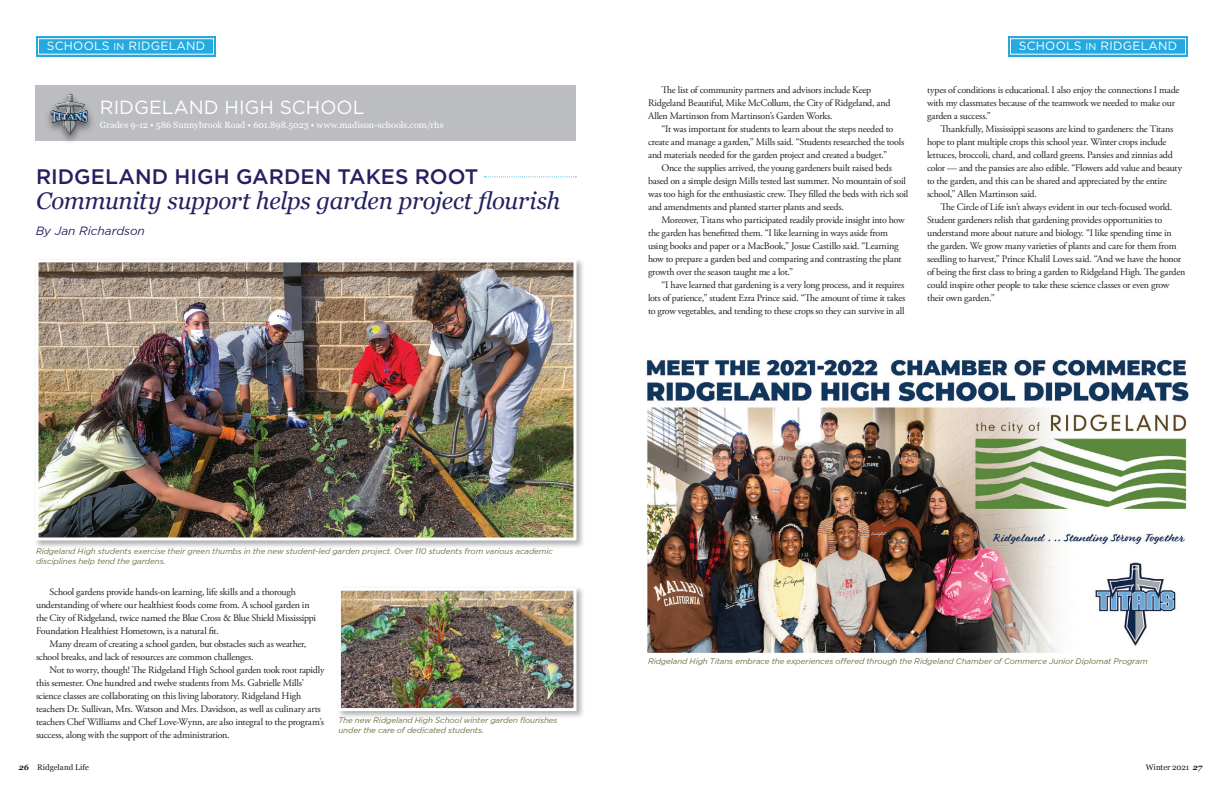
<style>
.page{position:relative;width:1224px;height:792px;background:#fff}
.page>*{position:absolute;margin:0;border:0;box-sizing:border-box;transform-origin:0 0}
.t1{font:italic 24px "Georgia";letter-spacing:-.015em;color:#252161}
.t2{font:500 21px "Gotham";color:#252161}
.t3{font:19px "Gotham";color:#fff}
.t4{font:12px "Gotham";letter-spacing:.02em;color:#fff}
.t5{font:italic 12px "Gotham";letter-spacing:-.005em;color:#252161}
.t6{font:10px/13px "Adobe Garamond Pro";letter-spacing:-.02em;color:#231f20}
.t7{font:9px "Georgia";letter-spacing:.01em;color:#fff}
.t8{font:italic 8px/9.6px "Gotham";letter-spacing:-.005em;color:#696e3b}
.t9{font:8px "Georgia";letter-spacing:-.005em;color:#231f20}
.s1{font-size:10px}
.s2{font-weight:700;font-style:italic}
</style>
<div class="page">
<div style="left:35px;top:86px;width:541px;height:55px;background:#bcbdc0"></div>
<div style="left:43px;top:92px;width:52px;height:53px;background:#231f20;opacity:.6"></div>
<img style="left:50px;top:94px;width:22px;height:41px">
<div style="left:34px;top:258px;width:551px;height:291px;background:#231f20;opacity:.35"></div>
<img style="left:40px;top:263px;width:532px;height:273px">
<div style="left:36px;top:259px;width:540px;height:281px;border:3px solid #fff"></div>
<div style="left:336px;top:586px;width:249px;height:134px;background:#231f20;opacity:.35"></div>
<img style="left:342px;top:592px;width:230px;height:115px">
<div style="left:338px;top:588px;width:238px;height:123px;border:3px solid #fff"></div>
<svg style="left:484px;top:176px;width:92px;height:1px"></svg>
<img style="left:646px;top:359px;width:543px;height:294px">
<div style="left:1008px;top:36px;width:180px;height:21px;background:#24aae1"></div>
<div style="left:1010px;top:38px;width:176px;height:16px;border:1px solid #fff"></div>
<div style="left:36px;top:36px;width:180px;height:21px;background:#24aae1"></div>
<div style="left:38px;top:38px;width:176px;height:16px;border:1px solid #fff"></div>
<p class="t4" style="left:47px;top:38px;width:160px">SCHOOLS <span class="s1">IN</span> RIDGELAND</p>
<p class="t4" style="left:1019px;top:38px;width:160px">SCHOOLS <span class="s1">IN</span> RIDGELAND</p>
<h3 class="t3" style="left:100px;top:95px;width:266px">RIDGELAND HIGH SCHOOL</h3>
<p class="t7" style="left:100px;top:118px;width:345px">Grades 9-12 • 586 Sunnybrook Road • 601.898.5023 • www.madison-schools.com/rhs</p>
<h2 class="t2" style="left:36px;top:163px;width:444px">RIDGELAND HIGH GARDEN TAKES ROOT</h2>
<h1 class="t1" style="left:36px;top:183px;width:526px">Community support helps garden project flourish</h1>
<p class="t5" style="left:36px;top:224px;width:111px">By Jan Richardson</p>
<p class="t6" style="left:648px;top:83px;width:244px;text-indent:14px">The list of community partners and advisors include Keep<br>Ridgeland Beautiful, Mike McCollum, the City of Ridgeland, and<br>Allen Martinson from Martinson’s Garden Works.</p>
<p class="t6" style="left:648px;top:122px;width:258px;text-indent:14px">“It was important for students to learn about the steps needed to create and manage a garden,” Mills said. “Students researched the tools and materials needed for the garden project and created a budget.”</p>
<p class="t6" style="left:648px;top:161px;width:262px;text-indent:14px">Once the supplies arrived, the young gardeners built raised beds based on a simple design Mills tested last summer. No mountain of soil was too high for the enthusiastic crew. They filled the beds with rich soil and amendments and planted starter plants and seeds.</p>
<p class="t6" style="left:648px;top:213px;width:258px;text-indent:14px">Moreover, Titans who participated readily provide insight into how the garden has benefitted them. “I like learning in ways aside from using books and paper or a MacBook,” Josue Castillo said. “Learning how to prepare a garden bed and comparing and contrasting the plant growth over the season taught me a lot.”</p>
<p class="t6" style="left:648px;top:278px;width:259px;text-indent:14px">“I have learned that gardening is a very long process, and it requires lots of patience,” student Ezra Prince said. “The amount of time it takes to grow vegetables, and tending to these crops so they can survive in all</p>
<p class="t6" style="left:927px;top:83px;width:254px">types of conditions is educational. I also enjoy the connections I made with my classmates because of the teamwork we needed to make our garden a success.”</p>
<p class="t6" style="left:927px;top:122px;width:257px;text-indent:14px">Thankfully, Mississippi seasons are kind to gardeners: the Titans hope to plant multiple crops this school year. Winter crops include lettuces, broccoli, chard, and collard greens. Pansies and zinnias add color — and the pansies are also edible. “Flowers add value and beauty to the garden, and this can be shared and appreciated by the entire school,” Allen Martinson said.</p>
<p class="t6" style="left:927px;top:200px;width:260px;text-indent:14px">The Circle of Life isn’t always evident in our tech-focused world.<br>Student gardeners relish that gardening provides opportunities to understand more about nature and biology. “I like spending time in the garden. We grow many varieties of plants and care for them from seedling to harvest,” Prince Khalil Loves said. “And we have the honor of being the first class to bring a garden to Ridgeland High. The garden could inspire other people to take these science classes or even grow their own garden.”</p>
<p class="t8" style="left:36px;top:547px;width:519px">Ridgeland High students exercise their green thumbs in the new student-led garden project. Over 110 students from various academic disciplines help tend the gardens.</p>
<p class="t6" style="left:36px;top:586px;width:281px;text-indent:14px">School gardens provide hands-on learning, life skills and a thorough understanding of where our healthiest foods come from. A school garden in the City of Ridgeland, twice named the Blue Cross &amp; Blue Shield Mississippi Foundation Healthiest Hometown, is a natural fit.</p>
<p class="t6" style="left:36px;top:638px;width:272px;text-indent:14px">Many dream of creating a school garden, but obstacles such as weather, school breaks, and lack of resources are common challenges.</p>
<p class="t6" style="left:36px;top:664px;width:290px;text-indent:14px">Not to worry, though! The Ridgeland High School garden took root rapidly this semester. One hundred and twelve students from Ms. Gabrielle Mills’ science classes are collaborating on this living laboratory. Ridgeland High teachers Dr. Sullivan, Mrs. Watson and Mrs. Davidson, as well as culinary arts teachers Chef Williams and Chef Love-Wynn, are also integral to the program’s success, along with the support of the administration.</p>
<p class="t8" style="left:338px;top:716px;width:221px">The new Ridgeland High School winter garden flourishes under the care of dedicated students.</p>
<p class="t8" style="left:648px;top:657px;width:501px">Ridgeland High Titans embrace the experiences offered through the Ridgeland Chamber of Commerce Junior Diplomat Program</p>
<p class="t9" style="left:19px;top:761px;width:72px"><span class="s2">26</span> Ridgeland Life</p>
<p class="t9" style="left:1146px;top:761px;width:58px">Winter 2021 <span class="s2">27</span></p>
</div>
